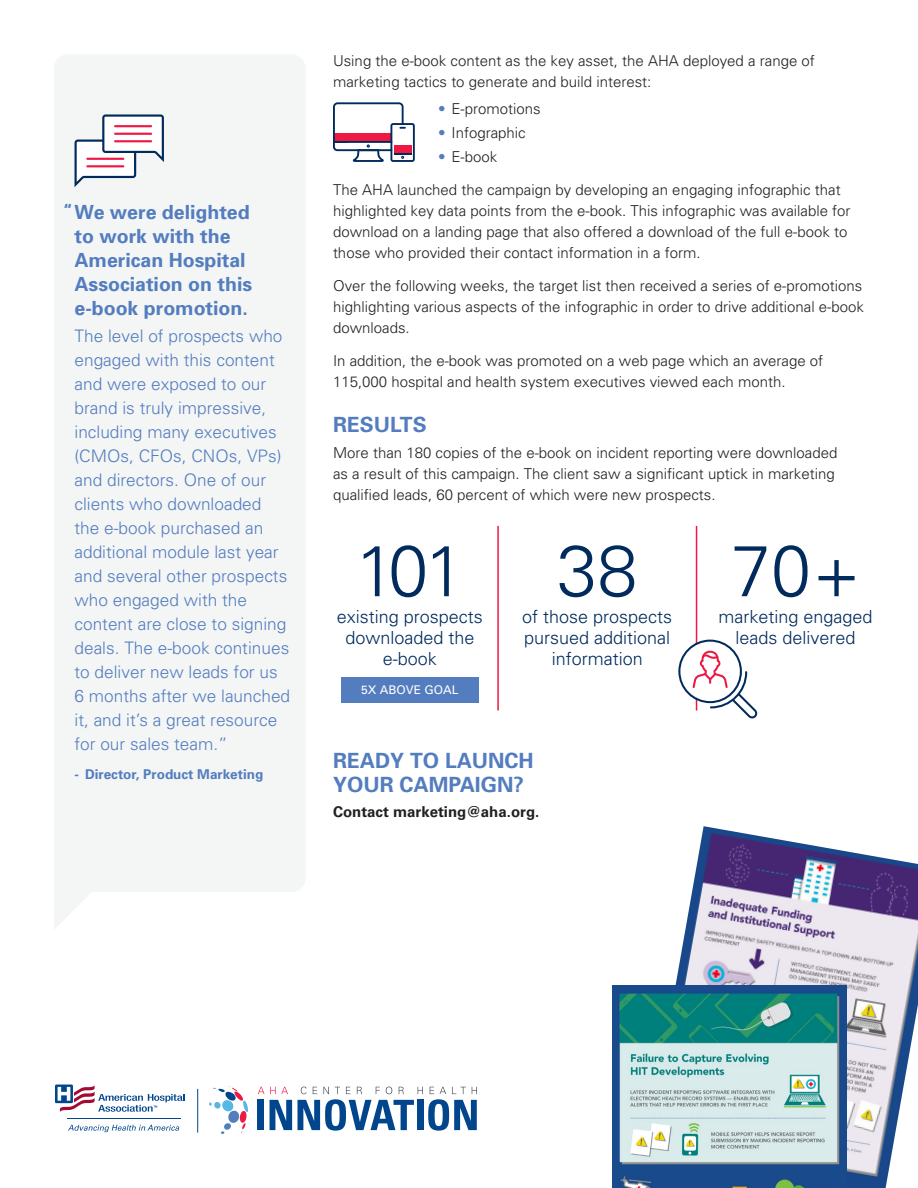
<style>
.page{position:relative;width:918px;height:1188px;background:#fff}
.page>*{position:absolute;margin:0;border:0;box-sizing:border-box;transform-origin:0 0}
.t1{font:300 72px "Univers";letter-spacing:-.025em;color:#002b5c}
.t2{font:700 21px/24px "Univers";color:#537dbf}
.t3{font:700 19.5px/24px "Univers";color:#537dbf;text-align:center}
.t4{font:300 18px/21px "Univers";color:#002b5c;text-align:center}
.t5{font:300 17.25px/24px "Univers";color:#537dbf}
.t6{font:300 15px/21px "Univers";color:#231f20}
.t7{font:15px "Univers LT 65 Bd";color:#231f20}
.t8{font:700 13.5px "Univers";color:#537dbf}
.t9{font:12px "Univers";color:#fff}
.s1{font-stretch:condensed}
.s2{color:#537dbf}
</style>
<div class="page">
<hr style="left:696px;top:526px;width:1px;height:185px;background:#ed1943">
<div style="left:54px;top:55px;width:251px;height:874px;background:#f4f5f5"></div>
<hr style="left:197px;top:1089px;width:1px;height:44px;background:#01468c">
<svg style="left:209px;top:1086px;width:39px;height:48px"></svg>
<svg style="left:258px;top:1087px;width:219px;height:44px"></svg>
<hr style="left:68px;top:1118px;width:113px;height:1px;background:#01468c">
<svg style="left:68px;top:1125px;width:111px;height:7px"></svg>
<svg style="left:55px;top:1084px;width:130px;height:28px"></svg>
<svg style="left:75px;top:114px;width:89px;height:73px"></svg>
<svg style="left:678px;top:640px;width:79px;height:78px"></svg>
<svg style="left:333px;top:102px;width:82px;height:60px"></svg>
<div style="left:341px;top:677px;width:138px;height:26px;background:#537dbf"></div>
<hr style="left:497px;top:526px;width:2px;height:185px;background:#ed1943">
<img style="left:675px;top:826px;width:243px;height:362px">
<img style="left:612px;top:985px;width:234px;height:203px">
<p class="t3" style="left:63px;top:199px;width:190px"><span class="s1">“</span>We were delighted to work with the<br>American Hospital<br>Association on this e-book promotion.</p>
<p class="t5" style="left:75px;top:323px;width:217px">The level of prospects who engaged with this content and were exposed to our brand is truly impressive, including many executives (CMOs, CFOs, CNOs, VPs) and directors. One of our clients who downloaded the e-book purchased an additional module last year and several other prospects who engaged with the content are close to signing deals. The e-book continues to deliver new leads for us<br>6 months after we launched it, and it’s a great resource for our sales team.”</p>
<p class="t8" style="left:75px;top:765px;width:190px">- Director, Product Marketing</p>
<p class="t6" style="left:333px;top:50px;width:483px">Using the e-book content as the key asset, the AHA deployed a range of marketing tactics to generate and build interest:</p>
<p class="t6" style="left:438px;top:98px;width:104px"><span class="s2">•</span> E-promotions</p>
<p class="t6" style="left:438px;top:122px;width:89px"><span class="s2">•</span> Infographic</p>
<p class="t6" style="left:438px;top:146px;width:61px"><span class="s2">•</span> E-book</p>
<p class="t6" style="left:333px;top:179px;width:519px">The AHA launched the campaign by developing an engaging infographic that highlighted key data points from the e-book. This infographic was available for download on a landing page that also offered a download of the full e-book to those who provided their contact information in a form.</p>
<p class="t6" style="left:333px;top:275px;width:532px;text-align:justify">Over the following weeks, the target list then received a series of e-promotions highlighting various aspects of the infographic in order to drive additional e-book downloads.</p>
<p class="t6" style="left:333px;top:350px;width:492px">In addition, the e-book was promoted on a web page which an average of<br>115,000 hospital and health system executives viewed each month.</p>
<p class="t2" style="left:333px;top:412px;width:95px">RESULTS</p>
<p class="t6" style="left:333px;top:441px;width:506px">More than 180 copies of the e-book on incident reporting were downloaded as a result of this campaign. The client saw a significant uptick in marketing qualified leads, 60 percent of which were new prospects.</p>
<p class="t1" style="left:355px;top:527px;width:111px">101</p>
<p class="t4" style="left:337px;top:606px;width:148px">existing prospects</p>
<p class="t4" style="left:345px;top:627px;width:131px">downloaded the e-book</p>
<p class="t9" style="left:361px;top:683px;width:99px">5X ABOVE GOAL</p>
<p class="t1" style="left:557px;top:527px;width:82px">38</p>
<p class="t4" style="left:522px;top:606px;width:152px">of those prospects</p>
<p class="t4" style="left:524px;top:627px;width:148px">pursued additional information</p>
<p class="t2" style="left:333px;top:748px;width:202px">READY TO LAUNCH<br>YOUR CAMPAIGN?</p>
<p class="t7" style="left:333px;top:803px;width:208px">Contact marketing@aha.org.</p>
<p class="t1" style="left:731px;top:527px;width:131px">70+</p>
<p class="t4" style="left:719px;top:606px;width:156px">marketing engaged</p>
<p class="t4" style="left:736px;top:627px;width:122px">leads delivered</p>
</div>
